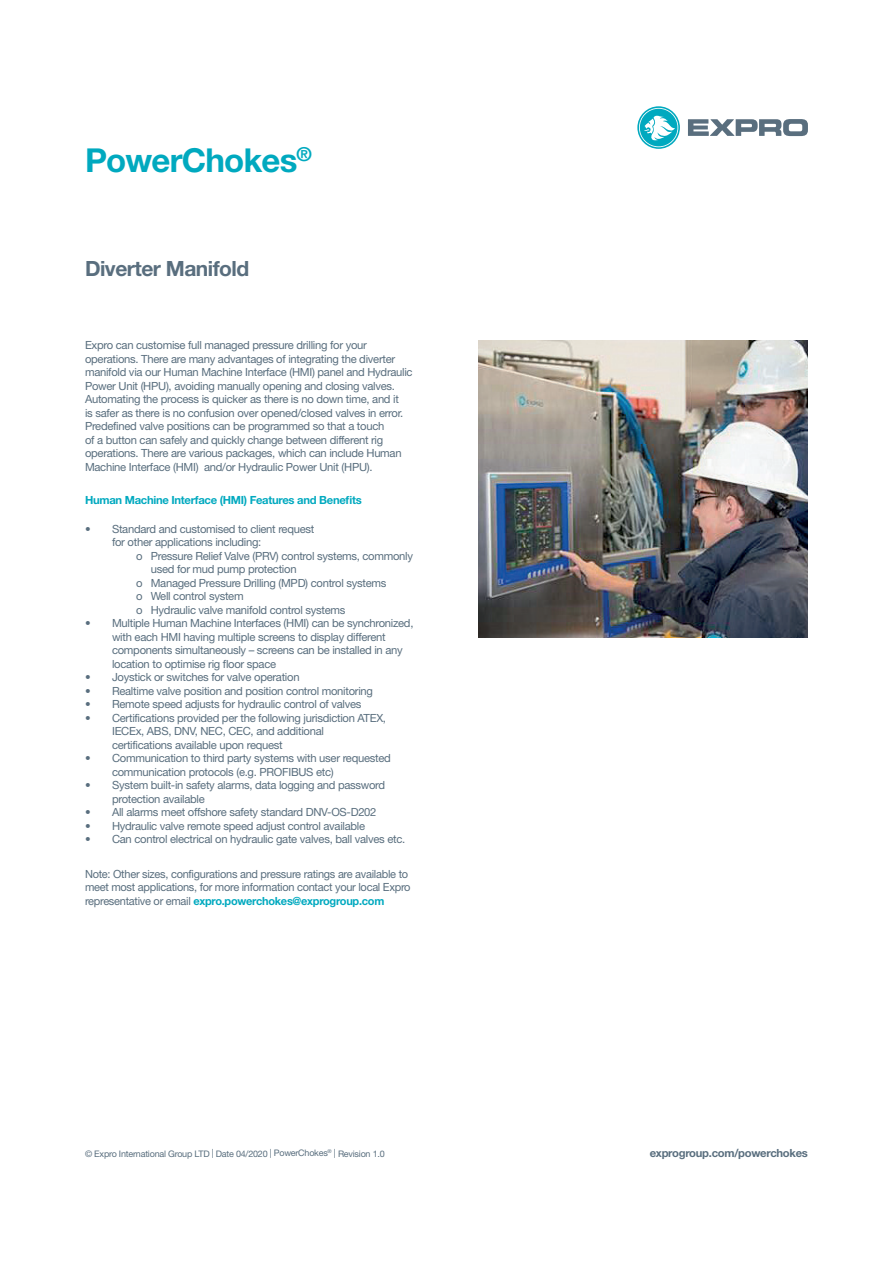
<style>
.page{position:relative;width:893px;height:1263px;background:#fff}
.page>*{position:absolute;margin:0;border:0;box-sizing:border-box;transform-origin:0 0}
.t1{font:700 33px "Helvetica Neue LT Std";letter-spacing:-.025em;color:#00a9bf}
.t2{font:700 21px "Helvetica Neue LT Std";letter-spacing:-.025em;color:#596e7e}
.t3{font:11.25px/13.5px "Helvetica Neue";letter-spacing:-.025em;color:#596e7e}
.t4{font:700 11.25px "Helvetica Neue LT Std";letter-spacing:-.025em;color:#00a9bf}
.t5{font:700 11.25px "Helvetica Neue LT Std";letter-spacing:-.025em;color:#596e7e}
.t6{font:9px "Helvetica Neue";letter-spacing:-.025em;color:#596e7e}
.s1{color:#fff}
.s2{font-family:"Helvetica Neue LT Std";font-weight:700;color:#00a9bf}
</style>
<div class="page">
<svg style="left:688px;top:119px;width:120px;height:17px"></svg>
<svg style="left:637px;top:106px;width:43px;height:43px"></svg>
<img style="left:478px;top:340px;width:330px;height:298px">
<p class="t1" style="left:85px;top:140px;width:228px">PowerChokes<sup>®</sup></p>
<p class="t2" style="left:85px;top:255px;width:166px">Diverter Manifold</p>
<p class="t3" style="left:85px;top:338px;width:329px">Expro can customise full managed pressure drilling for your operations. There are many advantages of integrating the diverter manifold via our Human Machine Interface (HMI) panel and Hydraulic Power Unit (HPU), avoiding manually opening and closing valves.<br>Automating the process is quicker as there is no down time, and it<br>is safer as there is no confusion over opened/closed valves in error.<br>Predefined valve positions can be programmed so that a touch<br>of a button can safely and quickly change between different rig operations. There are various packages, which can include Human Machine Interface (HMI) and/or Hydraulic Power Unit (HPU).</p>
<p class="t4" style="left:85px;top:493px;width:278px">Human Machine Interface (HMI) Features and Benefits</p>
<p class="t3" style="left:112px;top:522px;width:204px;text-indent:-27px">• Standard and customised to client request for other applications including:</p>
<p class="t3" style="left:136px;top:549px;width:279px;text-indent:-27px"><span class="s1">•</span> o Pressure Relief Valve (PRV) control systems, commonly <span class="s1">o</span> used for mud pump protection</p>
<p class="t3" style="left:109px;top:576px;width:279px"><span class="s1">•</span> o Managed Pressure Drilling (MPD) control systems</p>
<p class="t3" style="left:109px;top:589px;width:136px"><span class="s1">•</span> o Well control system</p>
<p class="t3" style="left:109px;top:603px;width:238px"><span class="s1">•</span> o Hydraulic valve manifold control systems</p>
<p class="t3" style="left:112px;top:616px;width:303px;text-indent:-27px">• Multiple Human Machine Interfaces (HMI) can be synchronized, with each HMI having multiple screens to display different components simultaneously – screens can be installed in any location to optimise rig floor space</p>
<p class="t3" style="left:85px;top:670px;width:216px">• Joystick or switches for valve operation</p>
<p class="t3" style="left:85px;top:684px;width:289px">• Realtime valve position and position control monitoring</p>
<p class="t3" style="left:85px;top:697px;width:278px">• Remote speed adjusts for hydraulic control of valves</p>
<p class="t3" style="left:112px;top:711px;width:276px;text-indent:-27px">• Certifications provided per the following jurisdiction ATEX,<br>IECEx, ABS, DNV, NEC, CEC, and additional certifications available upon request</p>
<p class="t3" style="left:112px;top:751px;width:280px;text-indent:-27px">• Communication to third party systems with user requested communication protocols (e.g. PROFIBUS etc)</p>
<p class="t3" style="left:112px;top:778px;width:275px;text-indent:-27px">• System built-in safety alarms, data logging and password protection available</p>
<p class="t3" style="left:85px;top:805px;width:293px">• All alarms meet offshore safety standard DNV-OS-D202</p>
<p class="t3" style="left:85px;top:819px;width:282px">• Hydraulic valve remote speed adjust control available</p>
<p class="t3" style="left:85px;top:832px;width:322px">• Can control electrical on hydraulic gate valves, ball valves etc.</p>
<p class="t3" style="left:85px;top:866px;width:327px">Note: Other sizes, configurations and pressure ratings are available to meet most applications, for more information contact your local Expro representative or email <span class="s2">expro.powerchokes@exprogroup.com</span></p>
<p class="t6" style="left:85px;top:1148px;width:301px">© Expro International Group LTD | Date 04/2020 | PowerChokes<sup>®</sup> | Revision 1.0</p>
<p class="t5" style="left:650px;top:1146px;width:160px">exprogroup.com/powerchokes</p>
</div>
